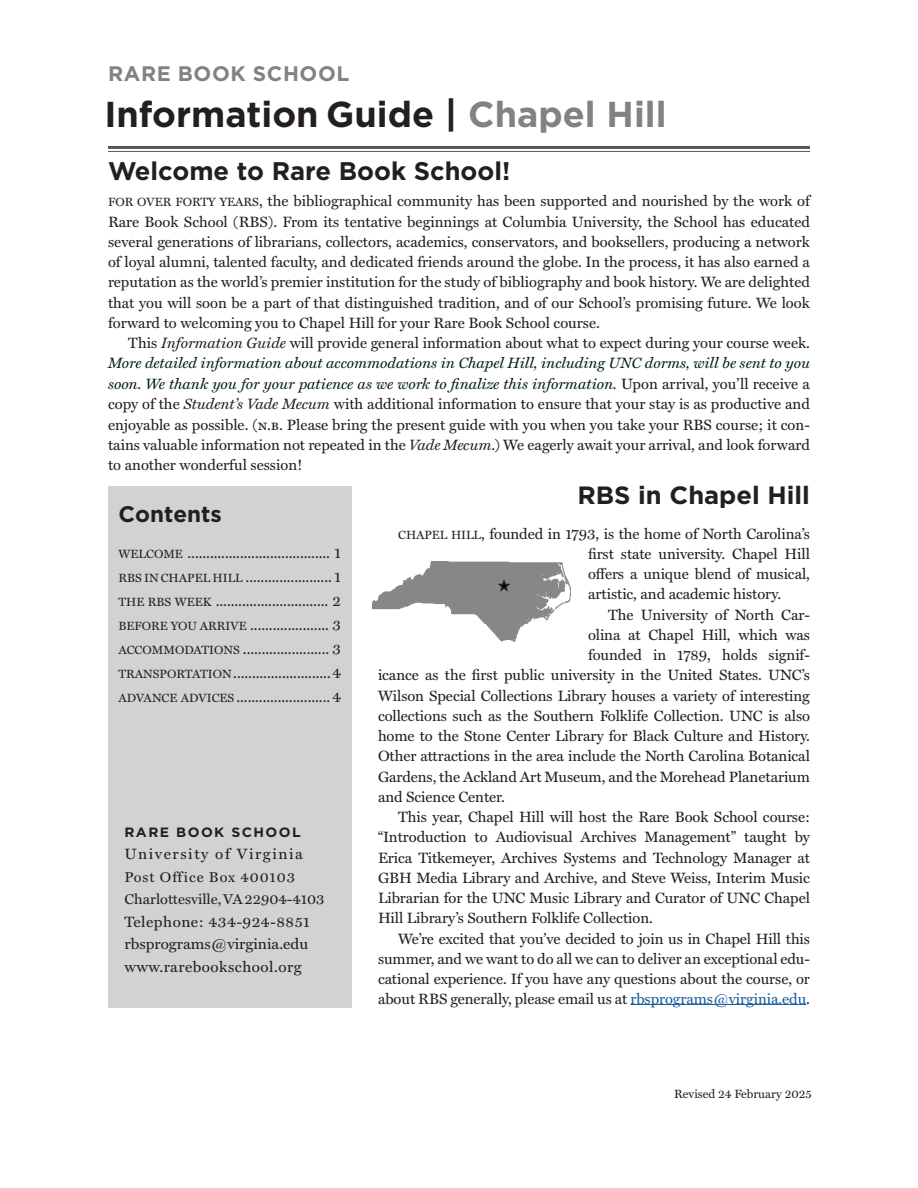
<style>
.page{position:relative;width:918px;height:1188px;background:#fff}
.page>*{position:absolute;margin:0;border:0;box-sizing:border-box;transform-origin:0 0}
.t1{font:700 36px "Gotham";color:#231f20}
._1_Chapter{font:700 25.5px "Gotham";color:#231f20}
._1_Chapter-2{font:700 25.05px "Gotham";color:#231f20}
._1_Chapter-3{font:700 22.5px "Gotham";color:#231f20}
.t2{font:700 21px "Gotham";letter-spacing:.03em;color:#808285}
._1_Chapter-4{font:15px/20.2px "Miller Text";letter-spacing:-.005em;color:#231f20;text-align:justify}
._2_basic_text{font:15px "Miller Text";letter-spacing:.03em;color:#231f20}
._2_basic_text-2{font:15px "Miller Text";color:#231f20}
._2_basic_text-3{font:15px "Miller Text";letter-spacing:.1em;color:#231f20}
._2_basic_text-4{font:14.25px "Miller Text";color:#231f20}
._2_basic_text-5{font:14.25px "Miller Text";letter-spacing:.06em;color:#231f20}
.a_head{font:700 13.5px "Gotham";letter-spacing:.1em;color:#231f20}
.t3{font:12px "Miller Text";color:#231f20}
.s1{color:#808285}
.s2{font-size:12px}
.s3{font-style:italic}
.s4{font-style:italic;color:#051e1e}
.s5{color:#051e1e}
.s6{font-family:"Miller Text Roman SC"}
.s7{color:#175d9e}
</style>
<div class="page">
<div style="left:108px;top:486px;width:243px;height:522px;background:#d1d2d4"></div>
<hr style="left:108px;top:146px;width:702px;height:3px;background:#57585a">
<hr style="left:108px;top:151px;width:702px;height:1px;background:#57585a">
<hr style="left:630px;top:1004px;width:176px;height:1px;background:#175d9e">
<img style="left:372px;top:561px;width:199px;height:81px">
<svg style="left:496px;top:579px;width:17px;height:14px"></svg>
<p class="t2" style="left:108px;top:60px;width:243px">RARE BOOK SCHOOL</p>
<p class="t1" style="left:104px;top:90px;width:564px">Information Guide | <span class="s1">Chapel Hill</span></p>
<p class="_1_Chapter" style="left:108px;top:154px;width:404px">Welcome to Rare Book School!</p>
<p class="_1_Chapter-4" style="left:108px;top:190px;width:704px"><span class="s2">FOR OVER FORTY YEARS</span>, the bibliographical community has been supported and nourished by the work of Rare Book School (RBS). From its tentative beginnings at Columbia University, the School has educated several generations of librarians, collectors, academics, conservators, and booksellers, producing a network of loyal alumni, talented faculty, and dedicated friends around the globe. In the process, it has also earned a reputation as the world’s premier institution for the study of bibliography and book history. We are delighted that you will soon be a part of that distinguished tradition, and of our School’s promising future. We look forward to welcoming you to Chapel Hill for your Rare Book School course.</p>
<p class="_1_Chapter-4" style="left:108px;top:332px;width:704px;text-indent:20px">This <span class="s3">Information Guide</span> will provide general information about what to expect during your course week.<br><span class="s4">More detailed information about accommodations in Chapel Hill, including UNC dorms, will be sent to you soon. We thank you for your patience as we work to finalize this information.</span> <span class="s5">U</span>pon arrival, you’ll receive a copy of the <span class="s3">Student’s Vade Mecum</span> with additional information to ensure that your stay is as productive and enjoyable as possible. (<span class="s6">n.b.</span> Please bring the present guide with you when you take your RBS course; it con&shy;tains valuable information not repeated in the <span class="s3">Vade Mecum</span>.) We eagerly await your arrival, and look forward to another wonderful session!</p>
<p class="_1_Chapter-3" style="left:118px;top:499px;width:105px">Contents</p>
<p class="_1_Chapter-4" style="left:118px;top:542px;width:224px"><span class="s2">WELCOME</span> ...................................... 1</p>
<p class="_1_Chapter-4" style="left:118px;top:566px;width:224px"><span class="s2">RBS IN CHAPEL HILL</span> ....................... 1</p>
<p class="_1_Chapter-4" style="left:118px;top:590px;width:224px"><span class="s2">THE RBS WEEK</span> .............................. 2</p>
<p class="_1_Chapter-4" style="left:118px;top:614px;width:224px"><span class="s2">BEFORE YOU ARRIVE</span> ..................... 3</p>
<p class="_1_Chapter-4" style="left:118px;top:638px;width:224px"><span class="s2">ACCOMMODATIONS</span> ....................... 3</p>
<p class="_1_Chapter-4" style="left:118px;top:662px;width:224px"><span class="s2">TRANSPORTATION</span> .......................... 4</p>
<p class="_1_Chapter-4" style="left:118px;top:686px;width:224px"><span class="s2">ADVANCE ADVICES</span> ......................... 4</p>
<p class="a_head" style="left:124px;top:823px;width:178px">RARE BOOK SCHOOL</p>
<p class="_2_basic_text-3" style="left:124px;top:842px;width:180px">University of Virginia</p>
<p class="_2_basic_text-5" style="left:124px;top:866px;width:172px">Post Office Box 400103</p>
<p class="_2_basic_text-4" style="left:124px;top:888px;width:201px">Charlottesville, VA 22904-4103</p>
<p class="_2_basic_text" style="left:124px;top:910px;width:187px">Telephone: 434-924-8851</p>
<p class="_2_basic_text-2" style="left:124px;top:932px;width:185px">rbsprograms@virginia.edu</p>
<p class="_2_basic_text" style="left:124px;top:955px;width:179px">www.rarebookschool.org</p>
<p class="_1_Chapter-2" style="left:577px;top:479px;width:234px">RBS in Chapel Hill</p>
<p class="_1_Chapter-4" style="left:588px;top:522px;width:224px;text-indent:-190px"><span class="s2">CHAPEL HILL</span>, founded in 1793, is the home of North Carolina’s first state university. Chapel Hill offers a unique blend of musical, artistic, and academic history.</p>
<p class="_1_Chapter-4" style="left:608px;top:603px;width:203px">The University of North Car-</p>
<p class="_1_Chapter-4" style="left:588px;top:624px;width:224px">olina at Chapel Hill, which was</p>
<p class="_1_Chapter-4" style="left:588px;top:644px;width:224px">founded in 1789, holds signif-</p>
<p class="_1_Chapter-4" style="left:378px;top:664px;width:434px">icance as the first public university in the United States. UNC’s</p>
<p class="_1_Chapter-4" style="left:378px;top:684px;width:433px">Wilson Special Collections Library houses a variety of interesting</p>
<p class="_1_Chapter-4" style="left:378px;top:705px;width:434px">collections such as the Southern Folklife Collection. UNC is also</p>
<p class="_1_Chapter-4" style="left:378px;top:725px;width:434px">home to the Stone Center Library for Black Culture and History.</p>
<p class="_1_Chapter-4" style="left:378px;top:745px;width:433px">Other attractions in the area include the North Carolina Botanical</p>
<p class="_1_Chapter-4" style="left:378px;top:765px;width:434px">Gardens, the Ackland Art Museum, and the Morehead Planetarium</p>
<p class="_1_Chapter-4" style="left:378px;top:786px;width:129px">and Science Center.</p>
<p class="_1_Chapter-4" style="left:378px;top:806px;width:434px;text-indent:20px">This year, Chapel Hill will host the Rare Book School course: “Introduction to Audiovisual Archives Management” taught by Erica Titkemeyer, Archives Systems and Technology Manager at GBH Media Library and Archive, and Steve Weiss, Interim Music Librarian for the UNC Music Library and Curator of UNC Chapel Hill Library’s Southern Folklife Collection.</p>
<p class="_1_Chapter-4" style="left:378px;top:927px;width:434px;text-indent:20px">We’re excited that you’ve decided to join us in Chapel Hill this summer, and we want to do all we can to deliver an exceptional edu&shy;cational experience. If you have any questions about the course, or about RBS generally, please email us at <span class="s7">rbsprograms@virginia.edu</span>.</p>
<p class="t3" style="left:674px;top:1084px;width:139px">Revised 24 February 2025</p>
</div>
